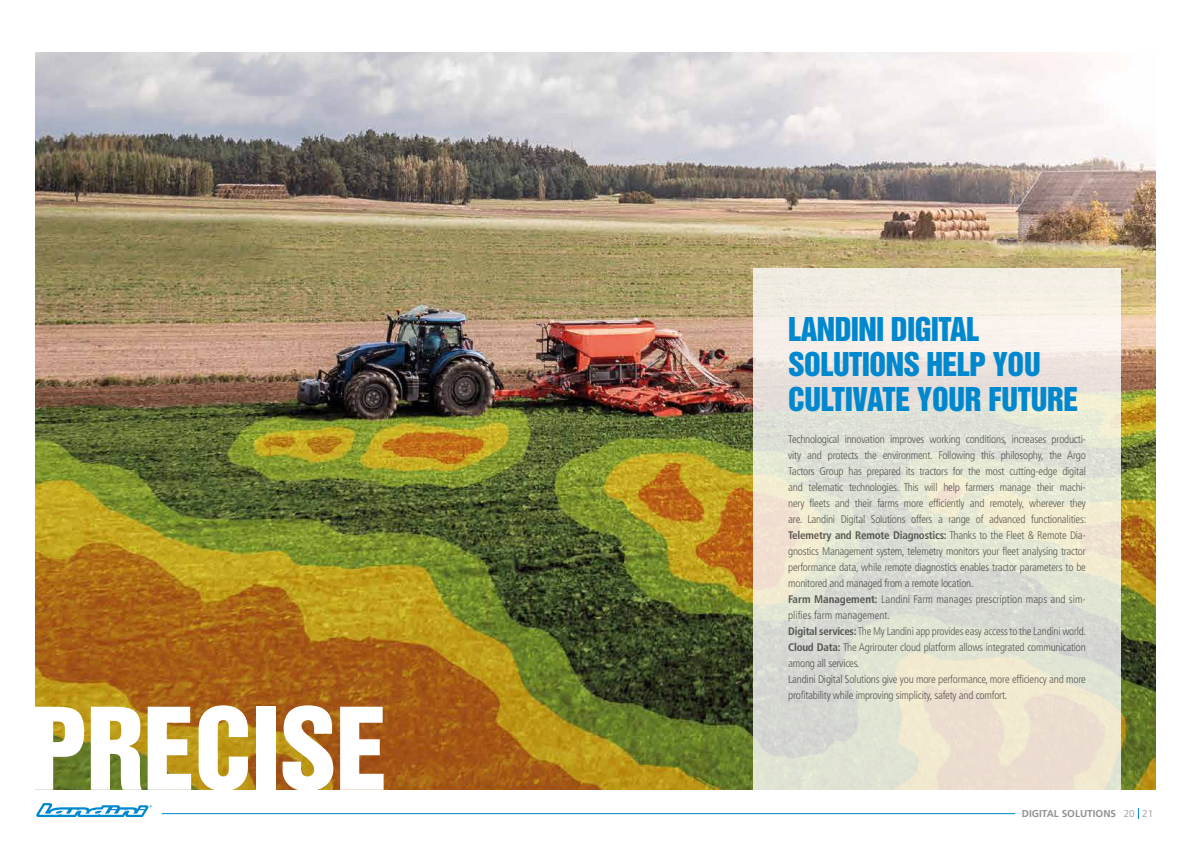
<style>
.page{position:relative;width:1191px;height:842px;background:#fff}
.page>*{position:absolute;margin:0;border:0;box-sizing:border-box;transform-origin:0 0}
.t1{font:104px "Helvetica Inserat";letter-spacing:-.01em;color:#fff}
.t2{font:30px/35px "Helvetica Inserat";letter-spacing:-.02em;color:#0088cf}
.t3{font:300 condensed 11px/16px "Frutiger LT Std";letter-spacing:-.02em;color:#646363}
.t4{font:700 10px "Frutiger LT Std";color:#929292}
.t5{font:300 10px "Frutiger LT Std";color:#929292}
.s1{font-weight:700}
</style>
<div class="page">
<img style="left:35px;top:53px;width:1121px;height:736px">
<svg style="left:753px;top:268px;width:367px;height:522px;background:#e6e3d7"></svg>
<hr style="left:162px;top:813px;width:853px;height:1px;background:#0088cf">
<svg style="left:36px;top:803px;width:116px;height:14px"></svg>
<h1 class="t1" style="left:30px;top:687px;width:359px">PRECISE</h1>
<h2 class="t2" style="left:788px;top:312px;width:292px">LANDINI DIGITAL<br>SOLUTIONS HELP YOU<br>CULTIVATE YOUR FUTURE</h2>
<p class="t3" style="left:788px;top:431px;width:300px">Technological innovation improves working conditions, increases producti&shy;vity and protects the environment. Following this philosophy, the Argo Tactors Group has prepared its tractors for the most cutting-edge digital and telematic technologies. This will help farmers manage their machi&shy;nery fleets and their farms more efficiently and remotely, wherever they are. Landini Digital Solutions offers a range of advanced functionalities:<br><span class="s1">Telemetry and Remote Diagnostics:</span> Thanks to the Fleet &amp; Remote Dia&shy;gnostics Management system, telemetry monitors your fleet analysing tractor performance data, while remote diagnostics enables tractor parameters to be monitored and managed from a remote location.<br><span class="s1">Farm Management:</span> Landini Farm manages prescription maps and sim&shy;plifies farm management.<br><span class="s1">Digital services:</span> The My Landini app provides easy access to the Landini world.<br><span class="s1">Cloud Data:</span> The Agrirouter cloud platform allows integrated communication among all services.<br>Landini Digital Solutions give you more performance, more efficiency and more profitability while improving simplicity, safety and comfort.</p>
<p class="t4" style="left:1022px;top:807px;width:96px">DIGITAL SOLUTIONS</p>
<p class="t5" style="left:1123px;top:807px;width:31px">20 21</p>
</div>
